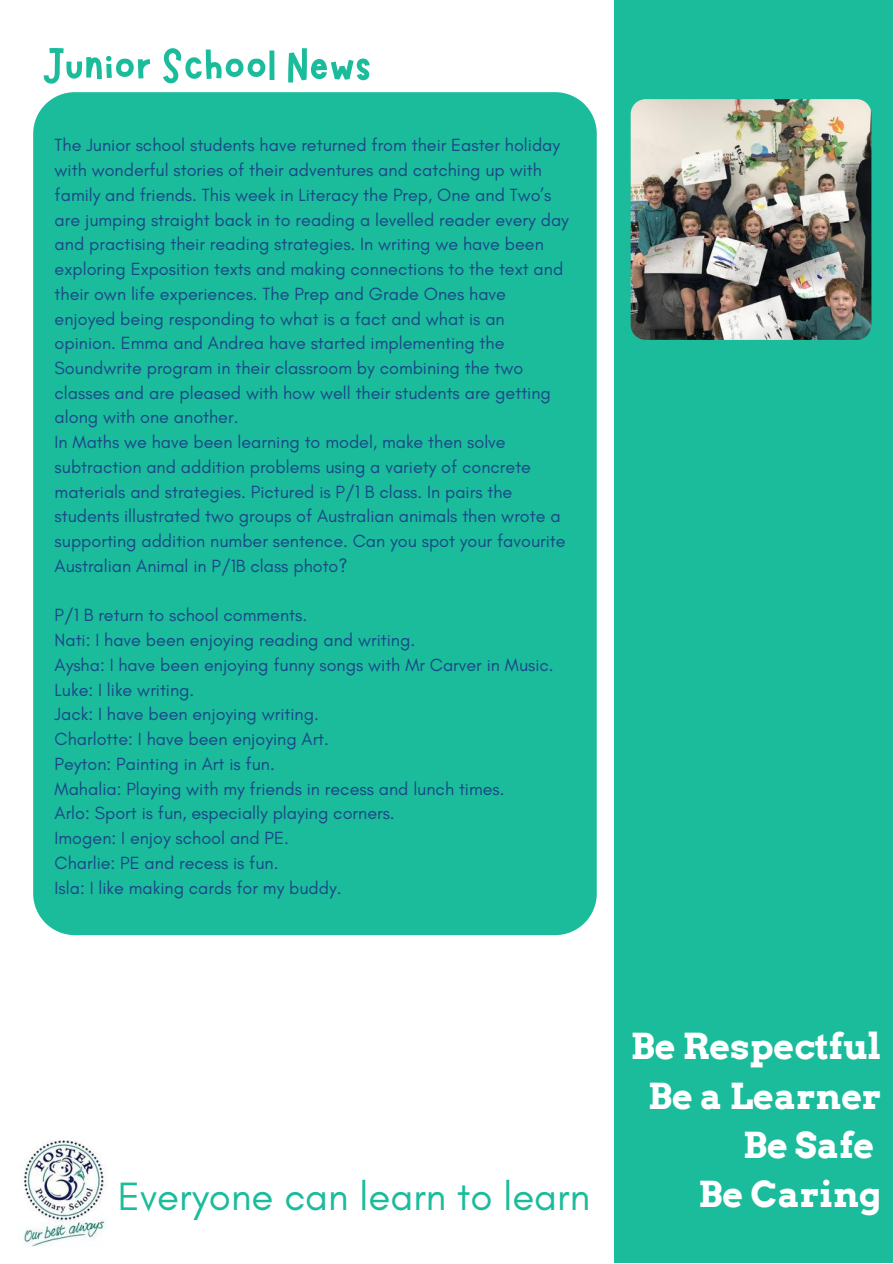
<style>
.page{position:relative;width:893px;height:1264px;background:#fff}
.page>*{position:absolute;margin:0;border:0;box-sizing:border-box;transform-origin:0 0}
.t1{font:51px "Marykate";color:#1bbc9b}
.t2{font:40.2px "Glacial Indifference";color:#1bbc9b}
.t3{font:700 35.85px/49.2px "Arvo";color:#fff;text-align:right}
.t4{font:18px/24.8px "Glacial Indifference";color:#1a4789}
</style>
<div class="page">
<div style="left:614px;top:0;width:278px;height:1262px;background:#1bbc9b"></div>
<div style="left:33px;top:92px;width:563px;height:843px;background:#1bbc9b"></div>
<img style="left:18px;top:1140px;width:88px;height:107px">
<img style="left:630px;top:99px;width:241px;height:241px;border-radius:15px">
<h1 class="t1" style="left:42px;top:33px;width:332px">Junior School News</h1>
<p class="t4" style="left:55px;top:133px;width:515px">The Junior school students have returned from their Easter holiday with wonderful stories of their adventures and catching up with family and friends. This week in Literacy the Prep, One and Two’s are jumping straight back in to reading a levelled reader every day and practising their reading strategies. In writing we have been exploring Exposition texts and making connections to the text and their own life experiences. The Prep and Grade Ones have enjoyed being responding to what is a fact and what is an opinion. Emma and Andrea have started implementing the Soundwrite program in their classroom by combining the two classes and are pleased with how well their students are getting along with one another.<br>In Maths we have been learning to model, make then solve subtraction and addition problems using a variety of concrete materials and strategies. Pictured is P/1 B class. In pairs the students illustrated two groups of Australian animals then wrote a supporting addition number sentence. Can you spot your favourite Australian Animal in P/1B class photo?</p>
<p class="t4" style="left:55px;top:602px;width:500px">P/1 B return to school comments.<br>Nati: I have been enjoying reading and writing.<br>Aysha: I have been enjoying funny songs with Mr Carver in Music.<br>Luke: I like writing.<br>Jack: I have been enjoying writing.<br>Charlotte: I have been enjoying Art.<br>Peyton: Painting in Art is fun.<br>Mahalia: Playing with my friends in recess and lunch times.<br>Arlo: Sport is fun, especially playing corners.<br>Imogen: I enjoy school and PE.<br>Charlie: PE and recess is fun.<br>Isla: I like making cards for my buddy.</p>
<h2 class="t2" style="left:118px;top:1172px;width:474px">Everyone can learn to learn</h2>
<h3 class="t3" style="left:630px;top:1021px;width:252px">Be Respectful<br>Be a Learner<br>Be Safe<br>Be Caring</h3>
</div>
